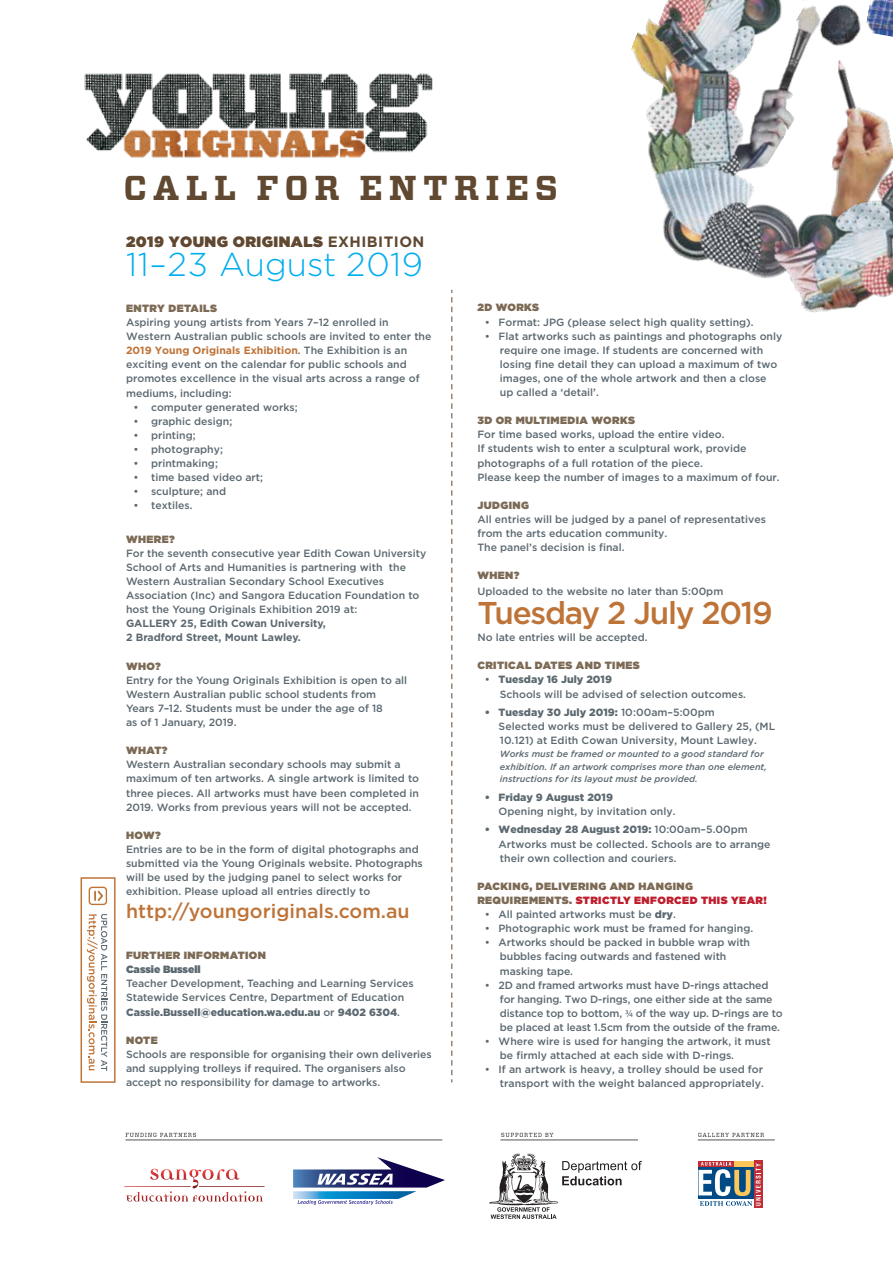
<style>
.page{position:relative;width:893px;height:1263px;background:#fff}
.page>*{position:absolute;margin:0;border:0;box-sizing:border-box;transform-origin:0 0}
.t1{font:700 34.5px "Vitesse";letter-spacing:.175em;color:#604831}
.t2{font:300 33px "Gotham";letter-spacing:.005em;color:#00aeef}
.t3{font:500 31.5px "Gotham";letter-spacing:-.04em;color:#be7337}
.t4{font:500 19.5px "Gotham";color:#be7337}
.t5{font:900 15px "Gotham";letter-spacing:.03em;color:#604831}
.t6{font:500 10.5px/14.1px "Gotham";color:#5b6870}
.t7{font:900 10.5px/14.1px "Gotham";letter-spacing:.04em;color:#7c6a55}
.t8{font:700 10.5px/14.1px "Gotham";color:#5b6870}
.t9{font:900 10.5px "Gotham";color:#5b6870}
.t10{font:900 10.5px "Gotham";color:#5b6870}
.t11{font:italic 500 9px/12.6px "Gotham";color:#5b6870}
.s1{font-weight:700}
.s2{font-weight:700;color:#be7337}
.s3{font-weight:900}
.s4{color:#be1e2d}
.s5{font-family:"Myriad Pro";font-weight:400}
</style>
<div class="page">
<svg style="left:451px;top:290px;width:1px;height:792px"></svg>
<img style="left:84px;top:73px;width:349px;height:85px">
<svg style="left:87px;top:914px;width:20px;height:157px"></svg>
<svg style="left:89px;top:887px;width:18px;height:18px"></svg>
<div style="left:81px;top:877px;width:35px;height:206px;border:2px solid #be7337"></div>
<img style="left:631px;top:0;width:262px;height:261px">
<img style="left:699px;top:27px;width:194px;height:286px">
<svg style="left:125px;top:1133px;width:71px;height:4px"></svg>
<svg style="left:501px;top:1133px;width:52px;height:4px"></svg>
<svg style="left:698px;top:1133px;width:66px;height:4px"></svg>
<hr style="left:125px;top:1139px;width:317px;height:1px;background:#535456">
<hr style="left:500px;top:1139px;width:138px;height:1px;background:#535456">
<hr style="left:698px;top:1139px;width:77px;height:1px;background:#535456">
<svg style="left:124px;top:1169px;width:141px;height:33px"></svg>
<svg style="left:293px;top:1157px;width:152px;height:48px"></svg>
<svg style="left:489px;top:1153px;width:153px;height:66px"></svg>
<div style="left:754px;top:1161px;width:8px;height:47px;background:#c02f38"></div>
<div style="left:734px;top:1161px;width:20px;height:5px;background:#fec658"></div>
<div style="left:698px;top:1161px;width:36px;height:5px;background:#c02f38"></div>
<svg style="left:698px;top:1162px;width:63px;height:44px"></svg>
<h1 class="t1" style="left:123px;top:165px;width:436px">CALL FOR ENTRIES</h1>
<h3 class="t5" style="left:126px;top:230px;width:300px">2019 YOUNG ORIGINALS <span class="s1">EXHIBITION</span></h3>
<h2 class="t2" style="left:126px;top:243px;width:299px">11–23 August 2019</h2>
<p class="t7" style="left:126px;top:301px;width:92px">ENTRY DETAILS</p>
<p class="t6" style="left:126px;top:315px;width:307px">Aspiring young artists from Years 7–12 enrolled in Western Australian public schools are invited to enter the <span class="s2">2019 Young Originals Exhibition</span>. The Exhibition is an exciting event on the calendar for public schools and promotes excellence in the visual arts across a range of mediums, including:</p>
<p class="t6" style="left:134px;top:400px;width:166px">• computer generated works;</p>
<p class="t6" style="left:134px;top:414px;width:100px">• graphic design;</p>
<p class="t6" style="left:134px;top:428px;width:64px">• printing;</p>
<p class="t6" style="left:134px;top:442px;width:91px">• photography;</p>
<p class="t6" style="left:134px;top:456px;width:86px">• printmaking;</p>
<p class="t6" style="left:134px;top:470px;width:131px">• time based video art;</p>
<p class="t6" style="left:134px;top:484px;width:94px">• sculpture; and</p>
<p class="t6" style="left:134px;top:498px;width:60px">• textiles.</p>
<p class="t7" style="left:126px;top:532px;width:50px">WHERE?</p>
<p class="t6" style="left:126px;top:546px;width:302px">For the seventh consecutive year Edith Cowan University School of Arts and Humanities is partnering with the Western Australian Secondary School Executives Association (Inc) and Sangora Education Foundation to host the Young Originals Exhibition 2019 at:</p>
<p class="t8" style="left:126px;top:616px;width:201px">GALLERY 25, Edith Cowan University,<br>2 Bradford Street, Mount Lawley.</p>
<p class="t7" style="left:126px;top:659px;width:36px">WHO?</p>
<p class="t6" style="left:126px;top:673px;width:283px">Entry for the Young Originals Exhibition is open to all Western Australian public school students from Years 7–12. Students must be under the age of 18<br>as of 1 January, 2019.</p>
<p class="t7" style="left:126px;top:743px;width:43px">WHAT?</p>
<p class="t6" style="left:126px;top:757px;width:295px">Western Australian secondary schools may submit a maximum of ten artworks. A single artwork is limited to three pieces. All artworks must have been completed in 2019. Works from previous years will not be accepted.</p>
<p class="t7" style="left:126px;top:828px;width:36px">HOW?</p>
<p class="t6" style="left:126px;top:842px;width:298px">Entries are to be in the form of digital photographs and submitted via the Young Originals website. Photographs will be used by the judging panel to select works for exhibition. Please upload all entries directly to</p>
<h3 class="t4" style="left:126px;top:900px;width:285px">http://youngoriginals.com.au</h3>
<p class="t7" style="left:126px;top:948px;width:141px">FURTHER INFORMATION</p>
<p class="t10" style="left:126px;top:962px;width:76px">Cassie Bussell</p>
<p class="t6" style="left:126px;top:976px;width:289px">Teacher Development, Teaching and Learning Services<br>Statewide Services Centre, Department of Education<br><span class="s3">Cassie.Bussell@education.wa.edu.au</span> or <span class="s3">9402 6304</span>.</p>
<p class="t7" style="left:126px;top:1033px;width:33px">NOTE</p>
<p class="t6" style="left:126px;top:1047px;width:307px">Schools are responsible for organising their own deliveries and supplying trolleys if required. The organisers also accept no responsibility for damage to artworks.</p>
<p class="t7" style="left:477px;top:300px;width:63px">2D WORKS</p>
<p class="t6" style="left:485px;top:314px;width:270px">• Format: JPG (please select high quality setting).</p>
<p class="t6" style="left:500px;top:329px;width:284px;text-indent:-15px">• Flat artworks such as paintings and photographs only require one image. If students are concerned with losing fine detail they can upload a maximum of two images, one of the whole artwork and then a close up called a ‘detail’.</p>
<p class="t7" style="left:477px;top:413px;width:159px">3D OR MULTIMEDIA WORKS</p>
<p class="t6" style="left:477px;top:427px;width:304px">For time based works, upload the entire video.<br>If students wish to enter a sculptural work, provide photographs of a full rotation of the piece.<br>Please keep the number of images to a maximum of four.</p>
<p class="t7" style="left:477px;top:498px;width:53px">JUDGING</p>
<p class="t6" style="left:477px;top:512px;width:290px">All entries will be judged by a panel of representatives from the arts education community.<br>The panel’s decision is final.</p>
<p class="t7" style="left:477px;top:568px;width:44px">WHEN?</p>
<p class="t6" style="left:477px;top:584px;width:247px">Uploaded to the website no later than 5:00pm</p>
<h3 class="t3" style="left:477px;top:595px;width:297px">Tuesday 2 July 2019</h3>
<p class="t6" style="left:477px;top:630px;width:172px">No late entries will be accepted.</p>
<p class="t7" style="left:477px;top:658px;width:164px">CRITICAL DATES AND TIMES</p>
<p class="t6" style="left:500px;top:672px;width:248px;text-indent:-15px">• <span class="s3">Tuesday 16 July 2019<br></span>Schools will be advised of selection outcomes.</p>
<p class="t6" style="left:499px;top:705px;width:278px;text-indent:-14px"><span class="s3">• Tuesday 30 July 2019:</span> 10:00am–5:00pm<br>Selected works must be delivered to Gallery 25, (ML<br>10.121) at Edith Cowan University, Mount Lawley.</p>
<p class="t11" style="left:500px;top:747px;width:268px">Works must be framed or mounted to a good standard for exhibition. If an artwork comprises more than one element, instructions for its layout must be provided.</p>
<p class="t9" style="left:485px;top:790px;width:130px">• Friday 9 August 2019</p>
<p class="t6" style="left:499px;top:804px;width:178px">Opening night, by invitation only.</p>
<p class="t6" style="left:499px;top:822px;width:273px;text-indent:-14px"><span class="s3">• Wednesday 28 August 2019:</span> 10:00am–5.00pm<br>Artworks must be collected. Schools are to arrange their own collection and couriers.</p>
<p class="t7" style="left:477px;top:879px;width:291px">PACKING, DELIVERING AND HANGING<br>REQUIREMENTS. <span class="s4">STRICTLY ENFORCED THIS YEAR!</span></p>
<p class="t6" style="left:485px;top:907px;width:193px">• All painted artworks must be <span class="s3">dry</span>.</p>
<p class="t6" style="left:485px;top:921px;width:270px">• Photographic work must be framed for hanging.</p>
<p class="t6" style="left:500px;top:935px;width:252px;text-indent:-15px">• Artworks should be packed in bubble wrap with bubbles facing outwards and fastened with masking tape.</p>
<p class="t6" style="left:500px;top:977px;width:284px;text-indent:-15px">• 2D and framed artworks must have D-rings attached for hanging. Two D-rings, one either side at the same distance top to bottom, <span class="s5">¾</span> of the way up. D-rings are to be placed at least 1.5cm from the outside of the frame.</p>
<p class="t6" style="left:500px;top:1034px;width:272px;text-indent:-15px">• Where wire is used for hanging the artwork, it must be firmly attached at each side with D-rings.</p>
<p class="t6" style="left:485px;top:1062px;width:281px;text-align:right">• If an artwork is heavy, a trolley should be used for transport with the weight balanced appropriately.</p>
</div>
